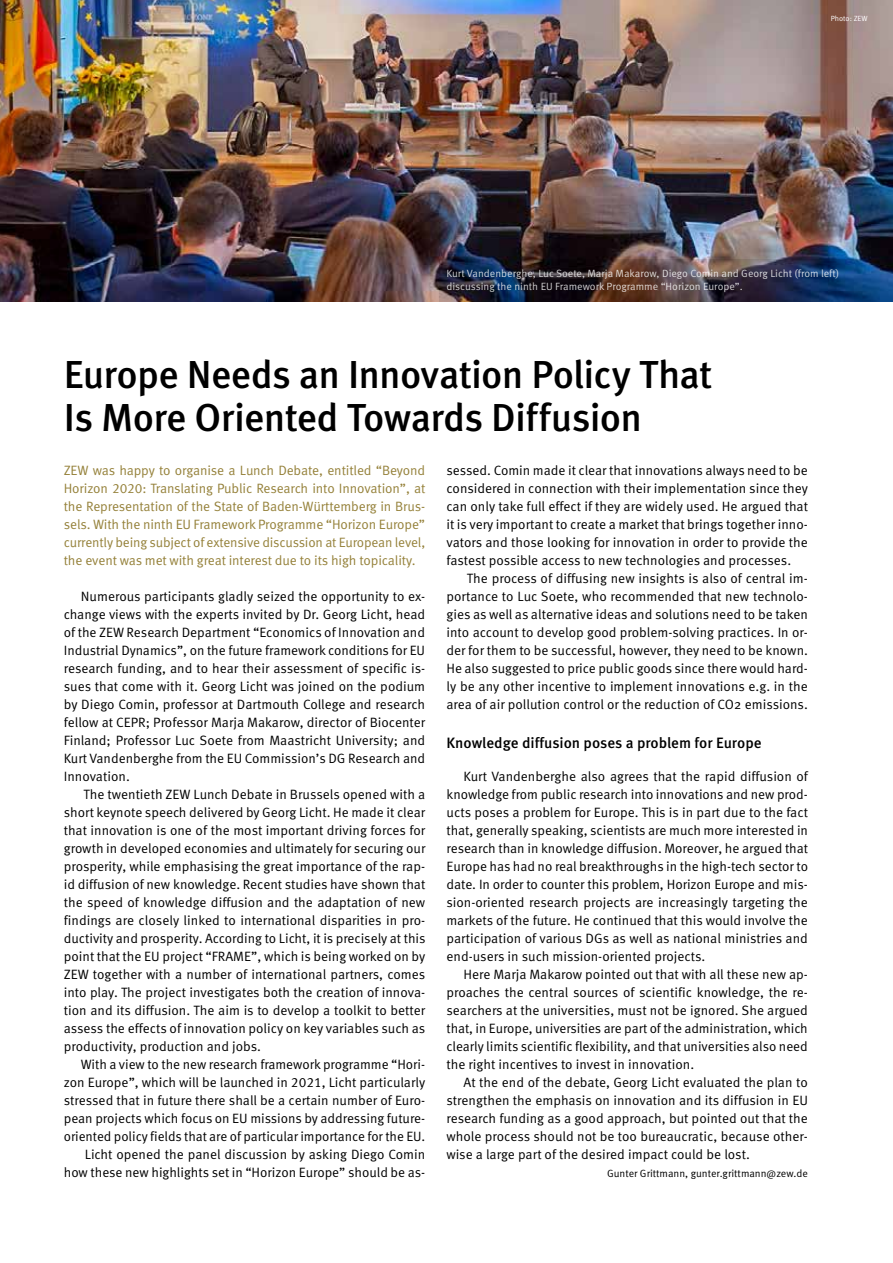
<style>
.page{position:relative;width:893px;height:1263px;background:#fff}
.page>*{position:absolute;margin:0;border:0;box-sizing:border-box;transform-origin:0 0}
.t1{font:500 39px/43.5px "Meta Pro";letter-spacing:-.02em;color:#000}
.t2{font:500 15px "Meta Pro";color:#000}
.t3{font:13.5px/18px "Meta Pro";color:#000;text-align:justify}
.t4{font:13.5px/18px "Meta Pro";letter-spacing:-.01em;color:#95813a;text-align:justify}
.t5{font:10.5px/12.8px "Meta Pro";color:#fff}
.t6{font:10.5px "Meta Pro";color:#000}
.t7{font:7.5px "Meta Pro";color:#fff}
</style>
<div class="page">
<img style="left:0;top:0;width:893px;height:302px">
<img style="left:439px;top:259px;width:454px;height:43px">
<p class="t7" style="left:831px;top:14px;width:38px">Photo: ZEW</p>
<p class="t5" style="left:446px;top:267px;width:394px">Kurt Vandenberghe, Luc Soete, Marja Makarow, Diego Comin and Georg Licht (from left) discussing the ninth EU Framework Programme “Horizon Europe”.</p>
<h1 class="t1" style="left:64px;top:354px;width:650px">Europe Needs an Innovation Policy That<br>Is More Oriented Towards Diffusion</h1>
<p class="t4" style="left:64px;top:462px;width:363px">ZEW was happy to organise a Lunch Debate, entitled “Beyond Horizon 2020: Translating Public Research into Innovation”, at the Representation of the State of Baden-Württemberg in Brus&shy;sels. With the ninth EU Framework Programme “Horizon Europe” currently being subject of extensive discussion at European level, the event was met with great interest due to its high topicality.</p>
<p class="t3" style="left:64px;top:588px;width:363px;text-indent:17px">Numerous participants gladly seized the opportunity to ex&shy;change views with the experts invited by Dr. Georg Licht, head of the ZEW Research Department “Economics of Innovation and Industrial Dynamics”, on the future framework conditions for EU research funding, and to hear their assessment of specific is&shy;sues that come with it. Georg Licht was joined on the podium by Diego Comin, professor at Dartmouth College and research fellow at CEPR; Professor Marja Makarow, director of Biocenter Finland; Professor Luc Soete from Maastricht University; and Kurt Vandenberghe from the EU Commission’s DG Research and Innovation.</p>
<p class="t3" style="left:64px;top:786px;width:363px;text-indent:20px">The twentieth ZEW Lunch Debate in Brussels opened with a short keynote speech delivered by Georg Licht. He made it clear that innovation is one of the most important driving forces for growth in developed economies and ultimately for securing our prosperity, while emphasising the great importance of the rap&shy;id diffusion of new knowledge. Recent studies have shown that the speed of knowledge diffusion and the adaptation of new findings are closely linked to international disparities in pro&shy;ductivity and prosperity. According to Licht, it is precisely at this point that the EU project “FRAME”, which is being worked on by ZEW together with a number of international partners, comes into play. The project investigates both the creation of innova&shy;tion and its diffusion. The aim is to develop a toolkit to better assess the effects of innovation policy on key variables such as productivity, production and jobs.</p>
<p class="t3" style="left:64px;top:1056px;width:363px;text-align:right">With a view to the new research framework programme “Hori&shy;zon Europe”, which will be launched in 2021, Licht particularly stressed that in future there shall be a certain number of Euro&shy;pean projects which focus on EU missions by addressing future&shy;oriented policy fields that are of particular importance for the EU.<br>Licht opened the panel discussion by asking Diego Comin how these new highlights set in “Horizon Europe” should be as-</p>
<p class="t3" style="left:446px;top:462px;width:363px">sessed. Comin made it clear that innovations always need to be considered in connection with their implementation since they can only take full effect if they are widely used. He argued that it is very important to create a market that brings together inno&shy;vators and those looking for innovation in order to provide the fastest possible access to new technologies and processes.</p>
<p class="t3" style="left:446px;top:570px;width:363px;text-indent:20px">The process of diffusing new insights is also of central im&shy;portance to Luc Soete, who recommended that new technolo&shy;gies as well as alternative ideas and solutions need to be taken into account to develop good problem-solving practices. In or&shy;der for them to be successful, however, they need to be known.<br>He also suggested to price public goods since there would hard&shy;ly be any other incentive to implement innovations e.g. in the area of air pollution control or the reduction of CO2 emissions.</p>
<p class="t2" style="left:446px;top:734px;width:317px">Knowledge diffusion poses a problem for Europe</p>
<p class="t3" style="left:446px;top:768px;width:363px;text-indent:17px">Kurt Vandenberghe also agrees that the rapid diffusion of knowledge from public research into innovations and new prod&shy;ucts poses a problem for Europe. This is in part due to the fact that, generally speaking, scientists are much more interested in research than in knowledge diffusion. Moreover, he argued that Europe has had no real breakthroughs in the high-tech sector to date. In order to counter this problem, Horizon Europe and mis&shy;sion-oriented research projects are increasingly targeting the markets of the future. He continued that this would involve the participation of various DGs as well as national ministries and end-users in such mission-oriented projects.</p>
<p class="t3" style="left:446px;top:966px;width:363px;text-indent:17px">Here Marja Makarow pointed out that with all these new ap&shy;proaches the central sources of scientific knowledge, the re&shy;searchers at the universities, must not be ignored. She argued that, in Europe, universities are part of the administration, which clearly limits scientific flexibility, and that universities also need the right incentives to invest in innovation.</p>
<p class="t3" style="left:446px;top:1074px;width:363px;text-indent:17px">At the end of the debate, Georg Licht evaluated the plan to strengthen the emphasis on innovation and its diffusion in EU research funding as a good approach, but pointed out that the whole process should not be too bureaucratic, because other&shy;wise a large part of the desired impact could be lost.</p>
<p class="t6" style="left:607px;top:1167px;width:202px">Gunter Grittmann, gunter.grittmann@zew.de</p>
</div>
